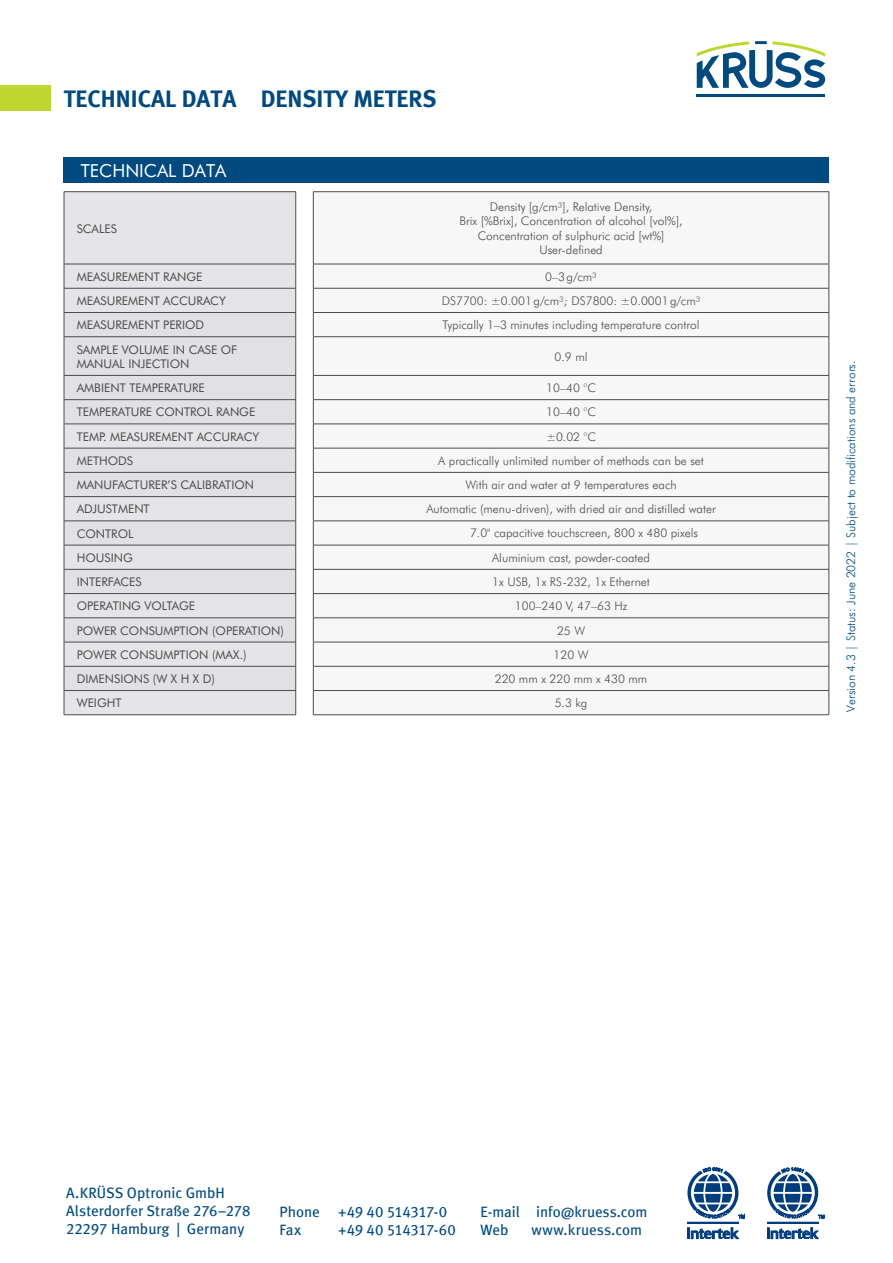
<style>
.page{position:relative;width:893px;height:1263px;background:#fff}
.page>*{position:absolute;margin:0;border:0;box-sizing:border-box;transform-origin:0 0}
.t1{font:24px "Meta Bold LF";color:#004a7f}
.t2{font:18px "Futura BT";color:#fff}
.t3{font:15px/18px "Meta Book LF";color:#004a7f}
.t4{font:15px/18px "Meta Book LF";letter-spacing:-.025em;color:#004a7f}
.t5{font:300 12px/14.4px "Futura BT";color:#4b4c4d;text-align:center}
.t6{font:12px/24.3px "Futura BT";color:#4b4c4d}
.t7{font:300 12px "Futura BT";color:#004a7f}
</style>
<div class="page">
<svg style="left:687px;top:1227px;width:52px;height:12px"></svg>
<div style="left:687px;top:1222px;width:52px;height:1px;border:1px solid #013d7d"></div>
<svg style="left:687px;top:1167px;width:58px;height:52px"></svg>
<svg style="left:767px;top:1227px;width:51px;height:12px"></svg>
<div style="left:767px;top:1222px;width:51px;height:1px;border:1px solid #013d7d"></div>
<svg style="left:767px;top:1167px;width:57px;height:51px"></svg>
<div style="left:0;top:85px;width:51px;height:26px;background:#bed630"></div>
<div style="left:64px;top:157px;width:765px;height:26px;background:#004a7f"></div>
<div style="left:65px;top:192px;width:230px;height:522px;background:#e5e4e6"></div>
<div style="left:65px;top:313px;width:230px;height:377px;background:#e1e1e3"></div>
<hr style="left:64px;top:424px;width:232px;height:1px;background:#4b4c4d">
<hr style="left:64px;top:448px;width:232px;height:1px;background:#4b4c4d">
<hr style="left:64px;top:472px;width:232px;height:1px;background:#4b4c4d">
<hr style="left:64px;top:496px;width:232px;height:1px;background:#4b4c4d">
<hr style="left:64px;top:521px;width:232px;height:1px;background:#4b4c4d">
<hr style="left:64px;top:545px;width:232px;height:1px;background:#4b4c4d">
<hr style="left:64px;top:569px;width:232px;height:1px;background:#4b4c4d">
<hr style="left:64px;top:593px;width:232px;height:1px;background:#4b4c4d">
<hr style="left:64px;top:617px;width:232px;height:1px;background:#4b4c4d">
<hr style="left:64px;top:642px;width:232px;height:1px;background:#4b4c4d">
<hr style="left:64px;top:666px;width:232px;height:1px;background:#4b4c4d">
<hr style="left:64px;top:192px;width:1px;height:72px;background:#4b4c4d">
<hr style="left:64px;top:191px;width:232px;height:1px;background:#4b4c4d">
<hr style="left:295px;top:192px;width:1px;height:72px;background:#4b4c4d">
<hr style="left:64px;top:264px;width:232px;height:1px;background:#4b4c4d">
<hr style="left:64px;top:288px;width:232px;height:1px;background:#4b4c4d">
<svg style="left:64px;top:264px;width:1px;height:72px"></svg>
<hr style="left:64px;top:337px;width:1px;height:38px;background:#4b4c4d">
<hr style="left:64px;top:312px;width:232px;height:1px;background:#4b4c4d">
<svg style="left:295px;top:264px;width:1px;height:72px"></svg>
<hr style="left:295px;top:337px;width:1px;height:38px;background:#4b4c4d">
<hr style="left:64px;top:336px;width:232px;height:1px;background:#4b4c4d">
<hr style="left:64px;top:375px;width:232px;height:1px;background:#4b4c4d">
<hr style="left:64px;top:399px;width:232px;height:1px;background:#4b4c4d">
<svg style="left:64px;top:376px;width:1px;height:338px"></svg>
<hr style="left:64px;top:690px;width:232px;height:1px;background:#4b4c4d">
<svg style="left:295px;top:376px;width:1px;height:338px"></svg>
<hr style="left:64px;top:714px;width:232px;height:1px;background:#4b4c4d">
<svg style="left:314px;top:192px;width:515px;height:522px"></svg>
<div style="left:313px;top:497px;width:516px;height:24px;background:#f6f6f6"></div>
<div style="left:314px;top:594px;width:515px;height:96px;background:#f6f6f6"></div>
<hr style="left:313px;top:192px;width:1px;height:72px;background:#4b4c4d">
<hr style="left:313px;top:191px;width:516px;height:1px;background:#4b4c4d">
<hr style="left:829px;top:192px;width:1px;height:72px;background:#4b4c4d">
<hr style="left:313px;top:264px;width:516px;height:1px;background:#4b4c4d">
<svg style="left:313px;top:264px;width:1px;height:72px"></svg>
<hr style="left:313px;top:337px;width:1px;height:38px;background:#4b4c4d">
<hr style="left:313px;top:288px;width:516px;height:1px;background:#4b4c4d">
<hr style="left:313px;top:312px;width:516px;height:1px;background:#4b4c4d">
<hr style="left:313px;top:336px;width:516px;height:1px;background:#4b4c4d">
<hr style="left:313px;top:375px;width:516px;height:1px;background:#4b4c4d">
<hr style="left:313px;top:399px;width:516px;height:1px;background:#4b4c4d">
<hr style="left:313px;top:424px;width:516px;height:1px;background:#4b4c4d">
<hr style="left:313px;top:448px;width:516px;height:1px;background:#4b4c4d">
<hr style="left:313px;top:472px;width:516px;height:1px;background:#4b4c4d">
<hr style="left:313px;top:521px;width:516px;height:1px;background:#4b4c4d">
<hr style="left:313px;top:545px;width:516px;height:1px;background:#4b4c4d">
<hr style="left:313px;top:569px;width:516px;height:1px;background:#4b4c4d">
<svg style="left:829px;top:264px;width:1px;height:72px"></svg>
<hr style="left:829px;top:337px;width:1px;height:38px;background:#4b4c4d">
<hr style="left:313px;top:496px;width:516px;height:1px;background:#4b4c4d">
<hr style="left:313px;top:593px;width:516px;height:1px;background:#4b4c4d">
<hr style="left:313px;top:617px;width:516px;height:1px;background:#4b4c4d">
<hr style="left:313px;top:642px;width:516px;height:1px;background:#4b4c4d">
<hr style="left:313px;top:666px;width:516px;height:1px;background:#4b4c4d">
<svg style="left:313px;top:376px;width:1px;height:338px"></svg>
<hr style="left:313px;top:690px;width:516px;height:1px;background:#4b4c4d">
<hr style="left:313px;top:714px;width:516px;height:1px;background:#4b4c4d">
<svg style="left:829px;top:376px;width:1px;height:338px"></svg>
<hr style="left:697px;top:94px;width:128px;height:3px;background:#004a7f">
<svg style="left:697px;top:41px;width:128px;height:47px"></svg>
<h1 class="t1" style="left:64px;top:85px;width:374px">TECHNICAL DATA – DENSITY METERS</h1>
<h2 class="t2" style="left:81px;top:159px;width:147px">TECHNICAL DATA</h2>
<p class="t6" style="left:77px;top:216px;width:42px">SCALES</p>
<p class="t6" style="left:77px;top:264px;width:162px">MEASUREMENT RANGE<br>MEASUREMENT ACCURACY<br>MEASUREMENT PERIOD<br>SAMPLE VOLUME IN CASE OF</p>
<p class="t6" style="left:77px;top:351px;width:209px">MANUAL INJECTION<br>AMBIENT TEMPERATURE<br>TEMPERATURE CONTROL RANGE<br>TEMP. MEASUREMENT ACCURACY<br>METHODS<br>MANUFACTURER’S CALIBRATION<br>ADJUSTMENT<br>CONTROL<br>HOUSING<br>INTERFACES<br>OPERATING VOLTAGE<br>POWER CONSUMPTION (OPERATION)<br>POWER CONSUMPTION (MAX.)<br>DIMENSIONS (W X H X D)<br>WEIGHT</p>
<p class="t5" style="left:459px;top:199px;width:225px">Density [g/cm³], Relative Density,<br>Brix [%Brix], Concentration of alcohol [vol%], Concentration of sulphuric acid [wt%] User-defined</p>
<p class="t5" style="left:442px;top:264px;width:260px;line-height:24.3px">0–3 g/cm³<br>DS7700: ±0.001 g/cm³; DS7800: ±0.0001 g/cm³<br>Typically 1–3 minutes including temperature control</p>
<p class="t5" style="left:555px;top:349px;width:34px">0.9 ml</p>
<p class="t5" style="left:546px;top:381px;width:51px">10–40 °C</p>
<p class="t5" style="left:546px;top:405px;width:51px">10–40 °C</p>
<p class="t5" style="left:546px;top:429px;width:52px">±0.02 °C</p>
<p class="t5" style="left:438px;top:453px;width:267px">A practically unlimited number of methods can be set</p>
<p class="t5" style="left:465px;top:477px;width:213px">With air and water at 9 temperatures each</p>
<p class="t5" style="left:426px;top:502px;width:291px">Automatic (menu-driven), with dried air and distilled water</p>
<p class="t5" style="left:470px;top:526px;width:230px">7.0'' capacitive touchscreen, 800 x 480 pixels</p>
<p class="t5" style="left:492px;top:550px;width:159px">Aluminium cast, powder-coated</p>
<p class="t5" style="left:492px;top:574px;width:159px">1x USB, 1x RS-232, 1x Ethernet</p>
<p class="t5" style="left:515px;top:599px;width:114px">100–240 V, 47–63 Hz</p>
<p class="t5" style="left:557px;top:623px;width:30px">25 W</p>
<p class="t5" style="left:554px;top:647px;width:36px">120 W</p>
<p class="t5" style="left:495px;top:671px;width:154px">220 mm x 220 mm x 430 mm</p>
<p class="t5" style="left:555px;top:696px;width:34px">5.3 kg</p>
<p class="t7" style="left:843px;top:712px;width:353px;rotate:-90deg">Version 4.3 | Status: June 2022 | Subject to modifications and errors.</p>
<p class="t3" style="left:66px;top:1184px;width:186px">A.KRÜSS Optronic GmbH<br>Alsterdorfer Straße 276–278<br>22297 Hamburg | Germany</p>
<p class="t3" style="left:279px;top:1203px;width:42px">Phone<br>Fax</p>
<p class="t4" style="left:338px;top:1203px;width:119px">+49 40 514317-0 +49 40 514317-60</p>
<p class="t3" style="left:480px;top:1202px;width:169px">E-mail info@kruess.com<br>Web</p>
<p class="t3" style="left:531px;top:1220px;width:112px">www.kruess.com</p>
</div>
